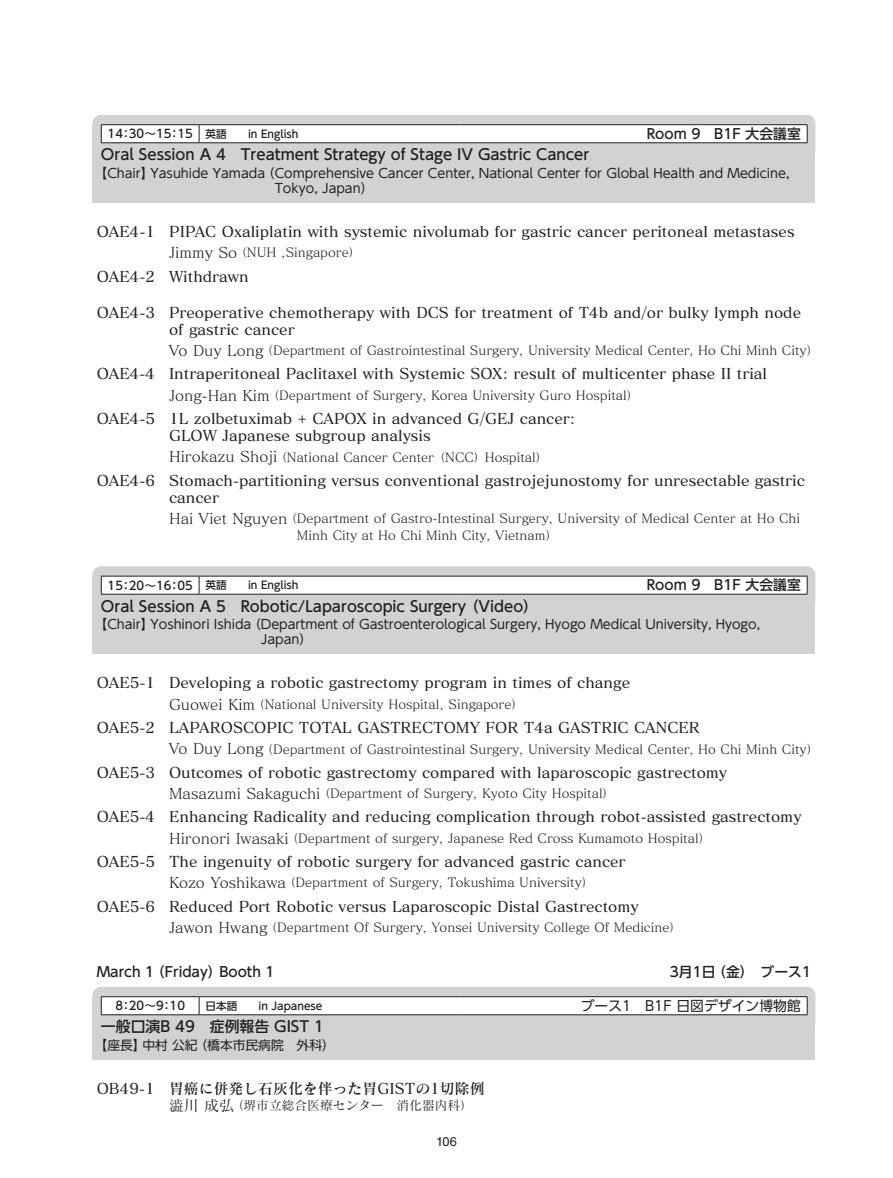
<style>
.page{position:relative;width:893px;height:1178px;background:#fff}
.page>*{position:absolute;margin:0;border:0;box-sizing:border-box;transform-origin:0 0}
.t1{font:14.85px/17px "Matisse Pro N DB";color:#231f20}
.t2{font:500 14.85px "UD Shin Go Pr 6 N";color:#231f20}
.t3{font:500 13.8px "UD Shin Go Pr 6 N";color:#231f20}
.t4{font:13.8px "UD Shin Go Pr 6 N";color:#231f20}
.t5{font:12.75px/17px "Matisse Pro N M";color:#231f20}
.t6{font:12.75px/14.9px "UD Shin Go Pr 6 N";color:#231f20}
.t7{font:12.75px "Helvetica LT Std";color:#231f20}
.t8{font:500 11.7px "UD Shin Go Pr 6 N";color:#231f20}
.t9{font:500 10.65px "UD Shin Go Pr 6 N";color:#231f20}
.s1{font-size:11.7px}
.s2{font-size:14.85px}
</style>
<div class="page">
<div style="left:92px;top:145px;width:723px;height:58px;background:#d1d2d4"></div>
<div style="left:92px;top:597px;width:723px;height:57px;background:#d1d2d4"></div>
<div style="left:92px;top:1017px;width:723px;height:43px;background:#d1d2d4"></div>
<svg style="left:92px;top:115px;width:723px;height:30px"></svg>
<hr style="left:461px;top:142px;width:346px;height:1px;background:#231f20">
<svg style="left:92px;top:566px;width:723px;height:31px"></svg>
<hr style="left:461px;top:594px;width:346px;height:1px;background:#231f20">
<svg style="left:92px;top:987px;width:723px;height:30px"></svg>
<hr style="left:461px;top:1014px;width:346px;height:1px;background:#231f20">
<p class="t9" style="left:108px;top:125px;width:192px"><span class="s1">14：30～15：15</span> 英語　　in English</p>
<p class="t3" style="left:647px;top:123px;width:155px">Room 9　B1F 大会議室</p>
<p class="t2" style="left:101px;top:143px;width:490px">Oral Session A 4　Treatment Strategy of Stage IV Gastric Cancer</p>
<p class="t6" style="left:275px;top:165px;width:516px;text-indent:-180px">【Chair】Yasuhide Yamada（Comprehensive Cancer Center, National Center for Global Health and Medicine,<br>Tokyo, Japan）</p>
<p class="t1" style="left:97px;top:223px;width:699px">OAE4-1 PIPAC Oxaliplatin with systemic nivolumab for gastric cancer peritoneal metastases</p>
<p class="t5" style="left:169px;top:244px;width:194px"><span class="s2">Jimmy So</span>（NUH ,Singapore）</p>
<p class="t1" style="left:97px;top:267px;width:154px">OAE4-2 Withdrawn</p>
<p class="t1" style="left:169px;top:303px;width:634px;text-indent:-72px">OAE4-3 Preoperative chemotherapy with DCS for treatment of T4b and/or bulky lymph node of gastric cancer</p>
<p class="t5" style="left:169px;top:342px;width:652px"><span class="s2">Vo Duy Long</span>（Department of Gastrointestinal Surgery, University Medical Center, Ho Chi Minh City）</p>
<p class="t1" style="left:97px;top:365px;width:672px">OAE4-4 Intraperitoneal Paclitaxel with Systemic SOX: result of multicenter phase II trial</p>
<p class="t5" style="left:169px;top:386px;width:472px"><span class="s2">Jong-Han Kim</span>（Department of Surgery, Korea University Guro Hospital）</p>
<p class="t1" style="left:169px;top:410px;width:408px;text-indent:-72px">OAE4-5 1L zolbetuximab + CAPOX in advanced G/GEJ cancer:<br>GLOW Japanese subgroup analysis</p>
<p class="t5" style="left:169px;top:448px;width:381px"><span class="s2">Hirokazu Shoji</span>（National Cancer Center （NCC）Hospital）</p>
<p class="t1" style="left:169px;top:471px;width:637px;text-indent:-72px">OAE4-6 Stomach-partitioning versus conventional gastrojejunostomy for unresectable gastric cancer</p>
<p class="t5" style="left:297px;top:510px;width:505px;text-indent:-128px"><span class="s2">Hai Viet Nguyen</span>（Department of Gastro-Intestinal Surgery, University of Medical Center at Ho Chi<br>Minh City at Ho Chi Minh City, Vietnam）</p>
<p class="t9" style="left:108px;top:576px;width:192px"><span class="s1">15：20～16：05</span> 英語　　in English</p>
<p class="t3" style="left:647px;top:574px;width:155px">Room 9　B1F 大会議室</p>
<p class="t2" style="left:101px;top:594px;width:439px">Oral Session A 5　Robotic/Laparoscopic Surgery （Video）</p>
<p class="t6" style="left:261px;top:616px;width:501px;text-indent:-166px">【Chair】Yoshinori Ishida（Department of Gastroenterological Surgery, Hyogo Medical University, Hyogo,<br>Japan）</p>
<p class="t1" style="left:97px;top:674px;width:535px">OAE5-1 Developing a robotic gastrectomy program in times of change</p>
<p class="t5" style="left:169px;top:695px;width:357px"><span class="s2">Guowei Kim</span>（National University Hospital, Singapore）</p>
<p class="t1" style="left:97px;top:719px;width:605px">OAE5-2 LAPAROSCOPIC TOTAL GASTRECTOMY FOR T4a GASTRIC CANCER</p>
<p class="t5" style="left:169px;top:740px;width:652px"><span class="s2">Vo Duy Long</span>（Department of Gastrointestinal Surgery, University Medical Center, Ho Chi Minh City）</p>
<p class="t1" style="left:97px;top:763px;width:632px">OAE5-3 Outcomes of robotic gastrectomy compared with laparoscopic gastrectomy</p>
<p class="t5" style="left:169px;top:785px;width:448px"><span class="s2">Masazumi Sakaguchi</span>（Department of Surgery, Kyoto City Hospital）</p>
<p class="t1" style="left:97px;top:808px;width:706px">OAE5-4 Enhancing Radicality and reducing complication through robot-assisted gastrectomy</p>
<p class="t5" style="left:169px;top:829px;width:544px"><span class="s2">Hironori Iwasaki</span>（Department of surgery, Japanese Red Cross Kumamoto Hospital）</p>
<p class="t1" style="left:97px;top:853px;width:530px">OAE5-5 The ingenuity of robotic surgery for advanced gastric cancer</p>
<p class="t5" style="left:169px;top:874px;width:427px"><span class="s2">Kozo Yoshikawa</span>（Department of Surgery, Tokushima University）</p>
<p class="t1" style="left:97px;top:897px;width:543px">OAE5-6 Reduced Port Robotic versus Laparoscopic Distal Gastrectomy</p>
<p class="t5" style="left:169px;top:918px;width:515px"><span class="s2">Jawon Hwang</span>（Department Of Surgery, Yonsei University College Of Medicine）</p>
<p class="t3" style="left:97px;top:960px;width:179px">March 1（Friday）Booth 1</p>
<p class="t3" style="left:670px;top:960px;width:143px">3月1日（金）　ブース1</p>
<p class="t8" style="left:115px;top:996px;width:71px">8：20～9：10</p>
<p class="t9" style="left:205px;top:997px;width:119px">日本語　　in Japanese</p>
<p class="t4" style="left:581px;top:994px;width:222px">ブース1　B1F 日図デザイン博物館</p>
<p class="t2" style="left:101px;top:1015px;width:225px">一般口演B 49　症例報告 GIST 1</p>
<p class="t6" style="left:95px;top:1037px;width:242px">【座長】中村 公紀（橋本市民病院　外科）</p>
<p class="t1" style="left:97px;top:1080px;width:389px">OB49-1 胃癌に併発し石灰化を伴った胃GISTの1切除例</p>
<p class="t5" style="left:169px;top:1097px;width:306px"><span class="s2">澁川 成弘</span>（堺市立総合医療センター　消化器内科）</p>
<p class="t7" style="left:436px;top:1134px;width:22px">106</p>
</div>
